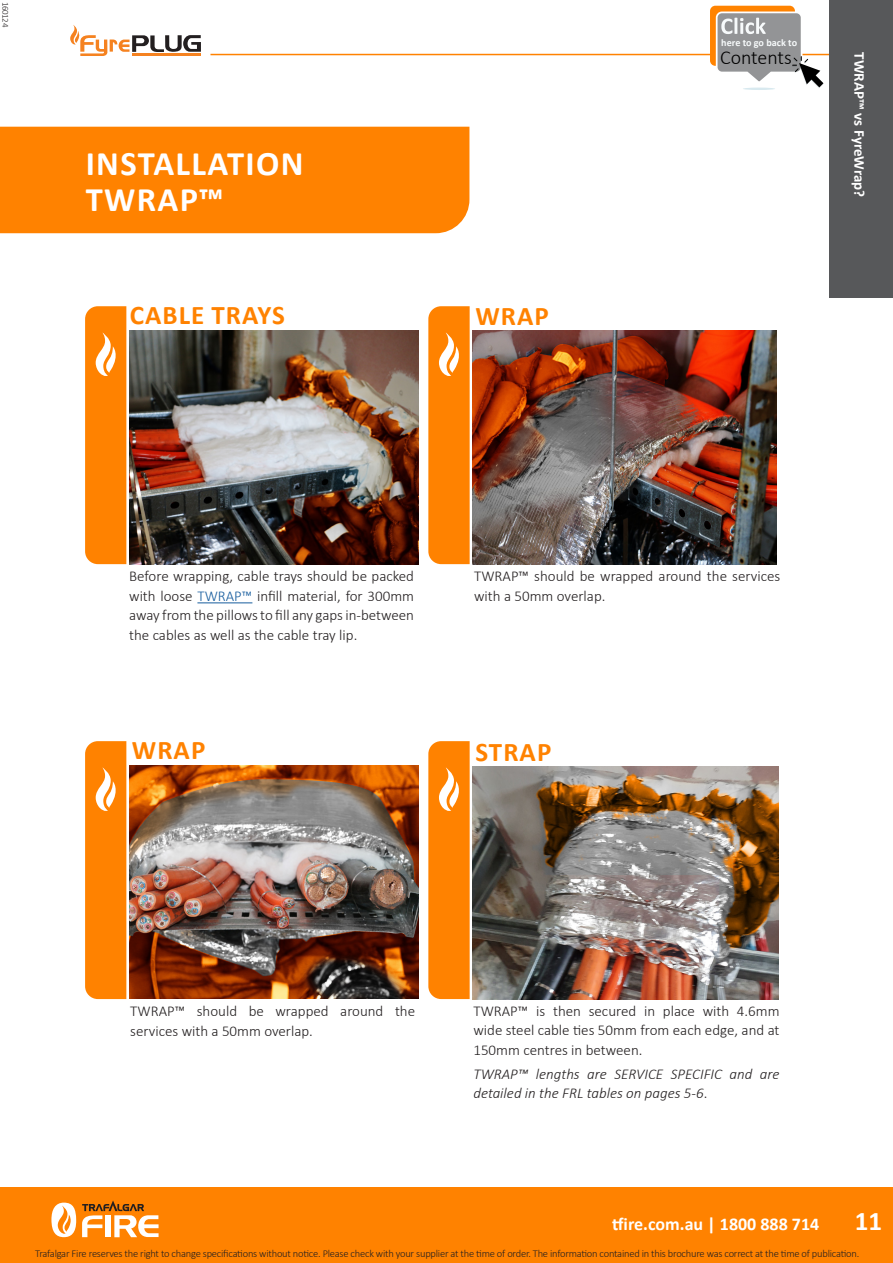
<style>
.page{position:relative;width:893px;height:1263px;background:#fff}
.page>*{position:absolute;margin:0;border:0;box-sizing:border-box;transform-origin:0 0}
.t1{font:700 34.5px/36px "Calibri";letter-spacing:.04em;color:#fff}
.t2{font:700 27px "Calibri";letter-spacing:.04em;color:#ff8200}
.t3{font:700 27px "Calibri";color:#fff}
.t4{font:300 19.95px "Calibri";color:#000}
.t5{font:700 18px "Calibri";color:#fff}
.t6{font:300 15px/19.5px "Calibri";color:#231f20;text-align:justify}
.t7{font:italic 300 15px/19.5px "Calibri";color:#231f20}
.t8{font:700 15px "Calibri";color:#fff}
.t9{font:300 10.5px "Calibri";letter-spacing:-.02em;color:#231f20}
.t10{font:700 10.2px "Calibri";color:#f7fafb}
.t11{font:300 9px "Calibri";letter-spacing:-.04em;color:#231f20}
.s1{color:#175d9e}
.s2{font-style:normal}
</style>
<div class="page">
<svg style="left:70px;top:25px;width:131px;height:31px"></svg>
<hr style="left:132px;top:53px;width:69px;height:3px;background:#f58220">
<hr style="left:210px;top:54px;width:619px;height:1px;background:#ff8200">
<div style="left:829px;top:0;width:64px;height:298px;background:#57585a"></div>
<div style="left:0;top:1187px;width:893px;height:76px;background:#ff8200"></div>
<svg style="left:51px;top:1202px;width:25px;height:35px"></svg>
<svg style="left:82px;top:1200px;width:77px;height:37px"></svg>
<img style="left:473px;top:330px;width:304px;height:234px">
<img style="left:129px;top:330px;width:289px;height:234px">
<div style="left:0;top:127px;width:469px;height:106px;background:#ff8200"></div>
<hr style="left:197px;top:602px;width:55px;height:1px;background:#175d9e">
<img style="left:473px;top:766px;width:306px;height:233px">
<img style="left:129px;top:765px;width:289px;height:233px">
<svg style="left:85px;top:306px;width:41px;height:258px;background:#ff870c"></svg>
<svg style="left:428px;top:306px;width:42px;height:258px;background:#ff890f"></svg>
<svg style="left:85px;top:741px;width:41px;height:258px;background:#ff870b"></svg>
<svg style="left:428px;top:741px;width:42px;height:258px;background:#ff890f"></svg>
<hr style="left:743px;top:88px;width:32px;height:2px;background:#d8e9ef;border-radius:50%">
<svg style="left:710px;top:6px;width:113px;height:82px"></svg>
<p class="t11" style="left:11px;top:2px;width:27px;rotate:90deg">160124</p>
<p class="t1" style="left:86px;top:145px;width:219px">INSTALLATION<br>TWRAP™</p>
<p class="t2" style="left:130px;top:296px;width:157px">CABLE TRAYS</p>
<p class="t2" style="left:475px;top:297px;width:75px">WRAP</p>
<p class="t10" style="left:721px;top:35px;width:77px">here to go back to</p>
<h3 class="t4" style="left:720px;top:45px;width:73px">Contents</h3>
<p class="t8" style="left:870px;top:52px;width:146px;rotate:90deg">TWRAP™ vs FyreWrap?</p>
<p class="t6" style="left:129px;top:567px;width:286px">Before wrapping, cable trays should be packed with loose <span class="s1">TWRAP™</span> infill material, for 300mm away from the pillows to fill any gaps in-between the cables as well as the cable tray lip.</p>
<p class="t6" style="left:474px;top:566px;width:308px">TWRAP™ should be wrapped around the services with a 50mm overlap.</p>
<p class="t2" style="left:132px;top:731px;width:75px">WRAP</p>
<p class="t2" style="left:475px;top:733px;width:78px">STRAP</p>
<p class="t6" style="left:130px;top:1001px;width:286px">TWRAP™ should be wrapped around the services with a 50mm overlap.</p>
<p class="t6" style="left:473px;top:1001px;width:308px">TWRAP™ is then secured in place with 4.6mm wide steel cable ties 50mm from each edge, and at 150mm centres in between.</p>
<p class="t7" style="left:473px;top:1064px;width:308px">TWRAP™ lengths are SERVICE SPECIFIC and are detailed in the FRL tables on pages 5-6<span class="s2">.</span></p>
<p class="t5" style="left:612px;top:1211px;width:209px">tfire.com.au | 1800 888 714</p>
<h2 class="t3" style="left:855px;top:1202px;width:29px">11</h2>
<p class="t9" style="left:35px;top:1247px;width:825px">Trafalgar Fire reserves the right to change specifications without notice. Please check with your supplier at the time of order. The information contained in this brochure was correct at the time of publication.</p>
</div>
